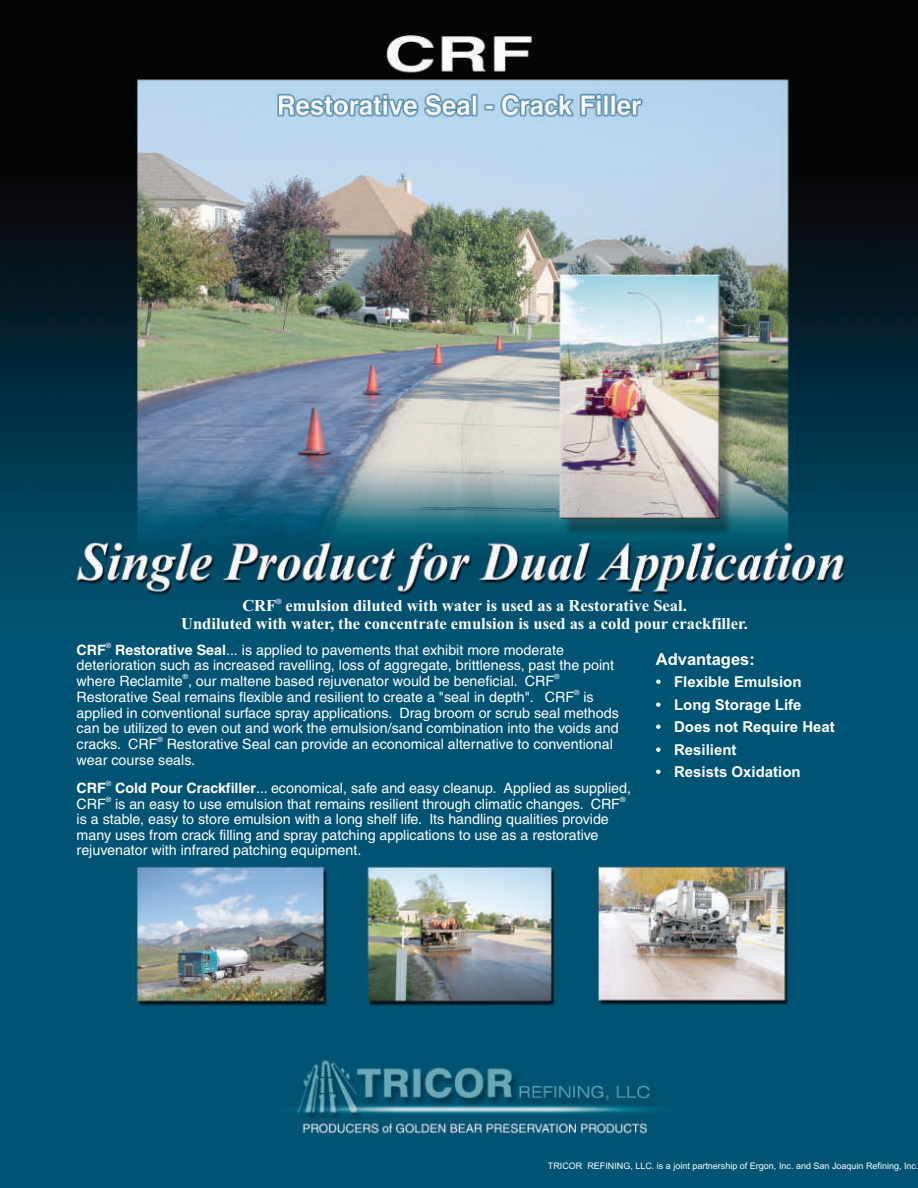
<style>
.page{position:relative;width:918px;height:1188px;background:#fff}
.page>*{position:absolute;margin:0;border:0;box-sizing:border-box;transform-origin:0 0}
.t1{font:700 16.5px/18.3px "Times New Roman";color:#fff;text-align:center}
.t2{font:700 16.5px "Arial";color:#fff}
.t3{font:700 15px "Arial";color:#fff}
.t4{font:14.25px/15.5px "Helvetica";color:#fff}
.t5{font:9px "Arial";color:#fff}
.t6{font:7.2px "Helvetica";color:#fff}
.s1{font-weight:700}
</style>
<div class="page">
<img style="left:0;top:0;width:918px;height:1188px">
<p class="t6" style="left:276px;top:598px;width:7px">®</p>
<p class="t1" style="left:181px;top:598px;width:568px">CRF emulsion diluted with water is used as a Restorative Seal.<br>Undiluted with water, the concentrate emulsion is used as a cold pour crackfiller.</p>
<p class="t6" style="left:106px;top:642px;width:7px">®</p>
<p class="t4" style="left:77px;top:643px;width:539px"><span class="s1">CRF Restorative Seal</span>... is applied to pavements that exhibit more moderate deterioration such as increased ravelling, loss of aggregate, brittleness, past the point</p>
<p class="t6" style="left:183px;top:674px;width:7px">®</p>
<p class="t6" style="left:554px;top:674px;width:7px">®</p>
<p class="t4" style="left:77px;top:675px;width:479px">where Reclamite , our maltene based rejuvenator would be beneficial. CRF</p>
<p class="t6" style="left:574px;top:689px;width:7px">®</p>
<p class="t4" style="left:77px;top:691px;width:544px">Restorative Seal remains flexible and resilient to create a "seal in depth". CRF is applied in conventional surface spray applications. Drag broom or scrub seal methods can be utilized to even out and work the emulsion/sand combination into the voids and</p>
<p class="t6" style="left:157px;top:736px;width:7px">®</p>
<p class="t4" style="left:77px;top:737px;width:538px">cracks. CRF Restorative Seal can provide an economical alternative to conventional wear course seals.</p>
<p class="t6" style="left:106px;top:780px;width:7px">®</p>
<p class="t4" style="left:77px;top:781px;width:556px"><span class="s1">CRF Cold Pour Crackfiller</span>... economical, safe and easy cleanup. Applied as supplied,</p>
<p class="t6" style="left:106px;top:796px;width:7px">®</p>
<p class="t6" style="left:620px;top:796px;width:7px">®</p>
<p class="t4" style="left:77px;top:797px;width:545px">CRF is an easy to use emulsion that remains resilient through climatic changes. CRF is a stable, easy to store emulsion with a long shelf life. Its handling qualities provide many uses from crack filling and spray patching applications to use as a restorative rejuvenator with infrared patching equipment.</p>
<p class="t2" style="left:656px;top:652px;width:101px">Advantages:</p>
<p class="t3" style="left:656px;top:676px;width:147px">• Flexible Emulsion</p>
<p class="t3" style="left:656px;top:699px;width:147px">• Long Storage Life</p>
<p class="t3" style="left:656px;top:721px;width:181px">• Does not Require Heat</p>
<p class="t3" style="left:656px;top:744px;width:82px">• Resilient</p>
<p class="t3" style="left:656px;top:766px;width:146px">• Resists Oxidation</p>
<p class="t5" style="left:548px;top:1162px;width:372px">TRICOR REFINING, LLC. is a joint partnership of Ergon, Inc. and San Joaquin Refining, Inc.</p>
</div>
